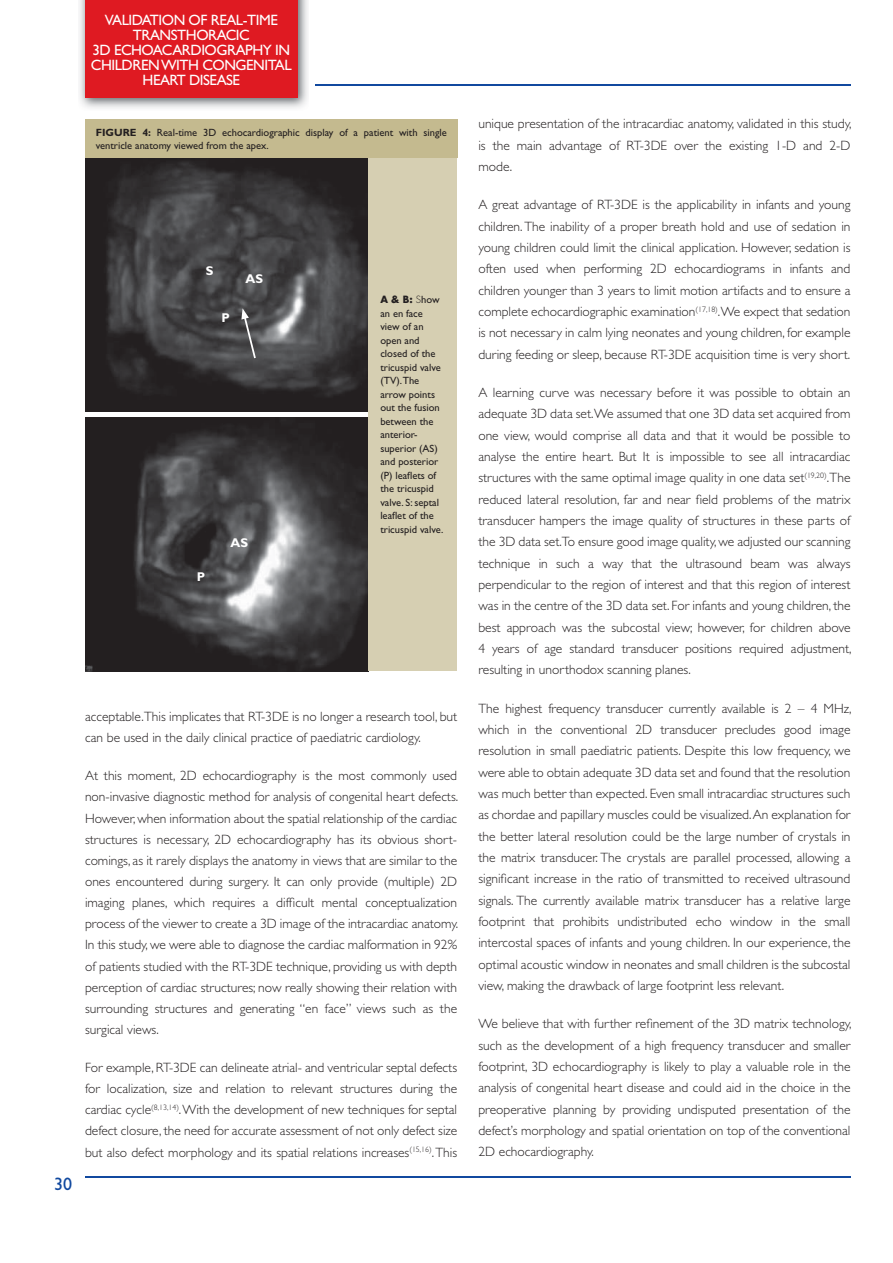
<style>
.page{position:relative;width:893px;height:1263px;background:#fff}
.page>*{position:absolute;margin:0;border:0;box-sizing:border-box;transform-origin:0 0}
.t1{font:18px "Gill Sans Std";color:#11499f}
.t2{font:15px/15px "Gill Sans Std";letter-spacing:-.03em;color:#fff;text-align:center}
.t3{font:300 13.5px/21.3px "Gill Sans Std";color:#231f20;text-align:justify}
.t4{font:700 12.75px "Gill Sans Std";color:#fff}
.t5{font:10.5px/13.5px "Gill Sans Std";color:#231f20}
.t6{font:700 9.75px "Futura Std";color:#231f20}
.s1{font-weight:700}
.s2{font-weight:300}
.s3{font-family:"Gill Sans Std";font-weight:400;font-size:10.5px}
</style>
<div class="page">
<hr style="left:85px;top:1177px;width:765px;height:1px;background:#11499f">
<img style="left:80px;top:0;width:228px;height:109px">
<div style="left:85px;top:0;width:213px;height:98px;background:#df1a22"></div>
<hr style="left:315px;top:85px;width:535px;height:1px;background:#11499f">
<img style="left:85px;top:158px;width:283px;height:254px">
<div style="left:85px;top:119px;width:372px;height:39px;background:#c4ba8f"></div>
<img style="left:85px;top:418px;width:283px;height:253px">
<svg style="left:241px;top:308px;width:15px;height:50px"></svg>
<div style="left:368px;top:158px;width:89px;height:513px;background:#d6cfb2"></div>
<p class="t2" style="left:91px;top:14px;width:202px">VALIDATION OF REAL-TIME<br>TRANSTHORACIC<br>3D ECHOACARDIOGRAPHY IN<br>CHILDREN WITH CONGENITAL<br>HEART DISEASE</p>
<p class="t5" style="left:96px;top:126px;width:353px"><span class="s1">FIGURE 4:</span> Real-time 3D echocardiographic display of a patient with single ventricle anatomy viewed from the apex.</p>
<p class="t4" style="left:206px;top:265px;width:9px">S</p>
<p class="t4" style="left:221px;top:313px;width:10px">P</p>
<p class="t4" style="left:245px;top:274px;width:19px">AS</p>
<p class="t4" style="left:197px;top:572px;width:10px">P</p>
<p class="t4" style="left:231px;top:538px;width:19px">AS</p>
<p class="t6" style="left:380px;top:295px;width:61px">A &amp; B: <span class="s2">S</span><span class="s3">how</span></p>
<p class="t5" style="left:380px;top:308px;width:64px">an en face view of an open and closed of the tricuspid valve (TV).The arrow points out the fusion between the anterior&shy;superior (AS) and posterior (P) leaflets of the tricuspid valve. S: septal leaflet of the tricuspid valve.</p>
<h1 class="t1" style="left:54px;top:1177px;width:19px">30</h1>
<p class="t3" style="left:85px;top:707px;width:374px">acceptable.This implicates that RT-3DE is no longer a research tool, but can be used in the daily clinical practice of paediatric cardiology.</p>
<p class="t3" style="left:85px;top:767px;width:375px">At this moment, 2D echocardiography is the most commonly used non-invasive diagnostic method for analysis of congenital heart defects.<br>However, when information about the spatial relationship of the cardiac structures is necessary, 2D echocardiography has its obvious short&shy;comings, as it rarely displays the anatomy in views that are similar to the ones encountered during surgery. It can only provide (multiple) 2D imaging planes, which requires a difficult mental conceptualization process of the viewer to create a 3D image of the intracardiac anatomy.<br>In this study, we were able to diagnose the cardiac malformation in 92% of patients studied with the RT-3DE technique, providing us with depth perception of cardiac structures; now really showing their relation with surrounding structures and generating “en face” views such as the surgical views.</p>
<p class="t3" style="left:85px;top:1058px;width:374px">For example, RT-3DE can delineate atrial- and ventricular septal defects for localization, size and relation to relevant structures during the cardiac cycle<sup>(8,13,14)</sup>. With the development of new techniques for septal defect closure, the need for accurate assessment of not only defect size but also defect morphology and its spatial relations increases<sup>(15,16)</sup>. This</p>
<p class="t3" style="left:478px;top:115px;width:375px">unique presentation of the intracardiac anatomy, validated in this study, is the main advantage of RT-3DE over the existing 1-D and 2-D mode.</p>
<p class="t3" style="left:478px;top:196px;width:374px">A great advantage of RT-3DE is the applicability in infants and young children. The inability of a proper breath hold and use of sedation in young children could limit the clinical application. However, sedation is often used when performing 2D echocardiograms in infants and children younger than 3 years to limit motion artifacts and to ensure a complete echocardiographic examination<sup>(17,18)</sup>.We expect that sedation is not necessary in calm lying neonates and young children, for example during feeding or sleep, because RT-3DE acquisition time is very short.</p>
<p class="t3" style="left:478px;top:383px;width:375px">A learning curve was necessary before it was possible to obtain an adequate 3D data set.We assumed that one 3D data set acquired from one view, would comprise all data and that it would be possible to analyse the entire heart. But It is impossible to see all intracardiac structures with the same optimal image quality in one data set<sup>(19,20)</sup>.The reduced lateral resolution, far and near field problems of the matrix transducer hampers the image quality of structures in these parts of the 3D data set.To ensure good image quality, we adjusted our scanning technique in such a way that the ultrasound beam was always perpendicular to the region of interest and that this region of interest was in the centre of the 3D data set. For infants and young children, the best approach was the subcostal view; however, for children above 4 years of age standard transducer positions required adjustment, resulting in unorthodox scanning planes.</p>
<p class="t3" style="left:478px;top:699px;width:375px">The highest frequency transducer currently available is 2 – 4 MHz, which in the conventional 2D transducer precludes good image resolution in small paediatric patients. Despite this low frequency, we were able to obtain adequate 3D data set and found that the resolution was much better than expected. Even small intracardiac structures such as chordae and papillary muscles could be visualized. An explanation for the better lateral resolution could be the large number of crystals in the matrix transducer. The crystals are parallel processed, allowing a significant increase in the ratio of transmitted to received ultrasound signals. The currently available matrix transducer has a relative large footprint that prohibits undistributed echo window in the small intercostal spaces of infants and young children. In our experience, the optimal acoustic window in neonates and small children is the subcostal view, making the drawback of large footprint less relevant.</p>
<p class="t3" style="left:478px;top:1014px;width:375px">We believe that with further refinement of the 3D matrix technology, such as the development of a high frequency transducer and smaller footprint, 3D echocardiography is likely to play a valuable role in the analysis of congenital heart disease and could aid in the choice in the preoperative planning by providing undisputed presentation of the defect’s morphology and spatial orientation on top of the conventional 2D echocardiography.</p>
</div>
